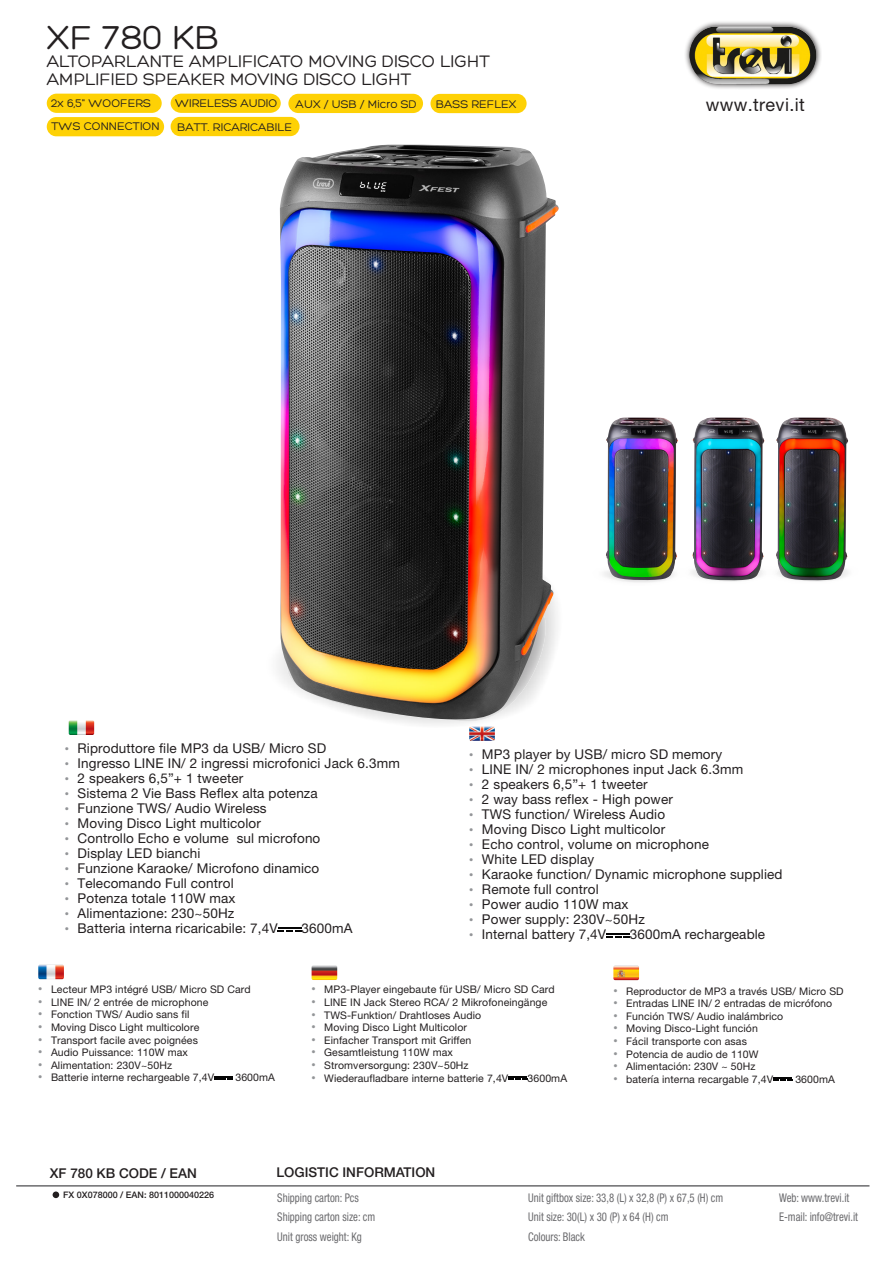
<style>
.page{position:relative;width:893px;height:1263px;background:#fff}
.page>*{position:absolute;margin:0;border:0;box-sizing:border-box;transform-origin:0 0}
.SOTTOTITOLO{font:36px "Hero";color:#231f20}
.SOTTOTITOLO-2{font:18px "Hero";color:#231f20}
.t1{font:18px "Helvetica Neue LT Pro";letter-spacing:.02em;color:#231f20}
.t2{font:13.5px "Helvetica Neue LT Pro";letter-spacing:.01em;color:#231f20}
.Titoli_voci{font:500 13.5px "Helvetica Neue LT Pro";color:#231f20}
.paragrafo_EAN{font:condensed 12px "Helvetica Neue LT Pro";color:#6b6b6e;scale:.9 1}
.Paragrafo_Titolo_2{font:12px "Hero";color:#231f20}
.t3{font:10.5px "Helvetica Neue LT Pro";letter-spacing:.01em;color:#231f20}
.Catalogo_09_EAN_cod{font:500 9px "Helvetica Neue LT Pro";color:#231f20}
.s1{font-family:"Arial";font-size:12px;color:#939598}
</style>
<div class="page">
<svg style="left:685px;top:22px;width:136px;height:67px"></svg>
<img style="left:689px;top:27px;width:127px;height:58px">
<img style="left:69px;top:720px;width:25px;height:15px">
<svg style="left:278px;top:927px;width:23px;height:4px"></svg>
<img style="left:469px;top:728px;width:26px;height:13px">
<hr style="left:606px;top:933px;width:24px;height:2px;background:#050505">
<svg style="left:606px;top:936px;width:24px;height:1px"></svg>
<img style="left:38px;top:964px;width:26px;height:15px">
<img style="left:312px;top:965px;width:25px;height:15px">
<svg style="left:508px;top:1076px;width:19px;height:3px"></svg>
<img style="left:613px;top:965px;width:26px;height:15px">
<svg style="left:773px;top:1077px;width:19px;height:3px"></svg>
<hr style="left:16px;top:1185px;width:853px;height:1px;background:#6b6b6e">
<div style="left:53px;top:1191px;width:6px;height:7px;background:#231f20;border-radius:50%"></div>
<img style="left:277px;top:655px;width:218px;height:73px">
<img style="left:280px;top:145px;width:279px;height:576px">
<img style="left:714px;top:580px;width:32px;height:2px">
<img style="left:776px;top:417px;width:72px;height:163px">
<img style="left:692px;top:417px;width:72px;height:163px">
<img style="left:606px;top:417px;width:72px;height:163px">
<div style="left:47px;top:117px;width:117px;height:19px;background:#fed105;border-radius:10px"></div>
<div style="left:47px;top:94px;width:115px;height:19px;background:#fed105;border-radius:10px"></div>
<svg style="left:171px;top:94px;width:110px;height:19px;background:#fed310"></svg>
<div style="left:430px;top:94px;width:97px;height:19px;background:#fed105;border-radius:10px"></div>
<div style="left:171px;top:117px;width:129px;height:19px;background:#fed105;border-radius:9px"></div>
<div style="left:288px;top:94px;width:135px;height:19px;background:#fed105;border-radius:10px"></div>
<svg style="left:214px;top:1077px;width:19px;height:3px"></svg>
<p class="SOTTOTITOLO" style="left:47px;top:19px;width:174px">XF 780 KB</p>
<p class="SOTTOTITOLO-2" style="left:47px;top:52px;width:445px">ALTOPARLANTE AMPLIFICATO MOVING DISCO LIGHT</p>
<p class="SOTTOTITOLO-2" style="left:47px;top:70px;width:366px">AMPLIFIED SPEAKER MOVING DISCO LIGHT</p>
<p class="Paragrafo_Titolo_2" style="left:51px;top:97px;width:102px">2x 6,5" WOOFERS</p>
<p class="Paragrafo_Titolo_2" style="left:175px;top:97px;width:104px">WIRELESS AUDIO</p>
<p class="Paragrafo_Titolo_2" style="left:436px;top:98px;width:82px">BASS REFLEX</p>
<p class="Paragrafo_Titolo_2" style="left:52px;top:120px;width:110px">TWS CONNECTION</p>
<p class="Paragrafo_Titolo_2" style="left:177px;top:121px;width:116px">BATT. RICARICABILE</p>
<p class="Paragrafo_Titolo_2" style="left:296px;top:98px;width:122px">AUX / USB / Micro SD</p>
<p class="t1" style="left:706px;top:94px;width:100px">www.trevi.it</p>
<p class="t2" style="left:65px;top:740px;width:263px"><span class="s1">•</span> Riproduttore file MP3 da USB/ Micro SD</p>
<p class="t2" style="left:65px;top:755px;width:337px"><span class="s1">•</span> Ingresso LINE IN/ 2 ingressi microfonici Jack 6.3mm</p>
<p class="t2" style="left:65px;top:770px;width:180px"><span class="s1">•</span> 2 speakers 6,5”+ 1 tweeter</p>
<p class="t2" style="left:65px;top:785px;width:255px"><span class="s1">•</span> Sistema 2 Vie Bass Reflex alta potenza</p>
<p class="t2" style="left:65px;top:800px;width:203px"><span class="s1">•</span> Funzione TWS/ Audio Wireless</p>
<p class="t2" style="left:65px;top:815px;width:198px"><span class="s1">•</span> Moving Disco Light multicolor</p>
<p class="t2" style="left:65px;top:830px;width:257px"><span class="s1">•</span> Controllo Echo e volume sul microfono</p>
<p class="t2" style="left:65px;top:845px;width:137px"><span class="s1">•</span> Display LED bianchi</p>
<p class="t2" style="left:65px;top:860px;width:256px"><span class="s1">•</span> Funzione Karaoke/ Microfono dinamico</p>
<p class="t2" style="left:65px;top:875px;width:170px"><span class="s1">•</span> Telecomando Full control</p>
<p class="t2" style="left:65px;top:890px;width:172px"><span class="s1">•</span> Potenza totale 110W max</p>
<p class="t2" style="left:65px;top:905px;width:171px"><span class="s1">•</span> Alimentazione: 230~50Hz</p>
<p class="t2" style="left:65px;top:920px;width:214px"><span class="s1">•</span> Batteria interna ricaricabile: 7,4V</p>
<p class="t2" style="left:301px;top:920px;width:52px">3600mA</p>
<p class="t2" style="left:469px;top:746px;width:255px"><span class="s1">•</span> MP3 player by USB/ micro SD memory</p>
<p class="t2" style="left:469px;top:761px;width:275px"><span class="s1">•</span> LINE IN/ 2 microphones input Jack 6.3mm</p>
<p class="t2" style="left:469px;top:776px;width:180px"><span class="s1">•</span> 2 speakers 6,5”+ 1 tweeter</p>
<p class="t2" style="left:469px;top:791px;width:205px"><span class="s1">•</span> 2 way bass reflex - High power</p>
<p class="t2" style="left:469px;top:806px;width:197px"><span class="s1">•</span> TWS function/ Wireless Audio</p>
<p class="t2" style="left:469px;top:821px;width:198px"><span class="s1">•</span> Moving Disco Light multicolor</p>
<p class="t2" style="left:469px;top:836px;width:241px"><span class="s1">•</span> Echo control, volume on microphone</p>
<p class="t2" style="left:469px;top:851px;width:126px"><span class="s1">•</span> White LED display</p>
<p class="t2" style="left:469px;top:866px;width:315px"><span class="s1">•</span> Karaoke function/ Dynamic microphone supplied</p>
<p class="t2" style="left:469px;top:881px;width:131px"><span class="s1">•</span> Remote full control</p>
<p class="t2" style="left:469px;top:896px;width:161px"><span class="s1">•</span> Power audio 110W max</p>
<p class="t2" style="left:469px;top:911px;width:177px"><span class="s1">•</span> Power supply: 230V~50Hz</p>
<p class="t2" style="left:469px;top:926px;width:138px"><span class="s1">•</span> Internal battery 7,4V</p>
<p class="t2" style="left:630px;top:926px;width:137px">3600mA rechargeable</p>
<p class="t3" style="left:38px;top:983px;width:214px"><span class="s1">•</span> Lecteur MP3 intégré USB/ Micro SD Card</p>
<p class="t3" style="left:38px;top:996px;width:172px"><span class="s1">•</span> LINE IN/ 2 entrée de microphone</p>
<p class="t3" style="left:38px;top:1008px;width:153px"><span class="s1">•</span> Fonction TWS/ Audio sans fil</p>
<p class="t3" style="left:38px;top:1021px;width:163px"><span class="s1">•</span> Moving Disco Light multicolore</p>
<p class="t3" style="left:38px;top:1033px;width:161px"><span class="s1">•</span> Transport facile avec poignées</p>
<p class="t3" style="left:38px;top:1046px;width:151px"><span class="s1">•</span> Audio Puissance: 110W max</p>
<p class="t3" style="left:38px;top:1059px;width:135px"><span class="s1">•</span> Alimentation: 230V~50Hz</p>
<p class="t3" style="left:38px;top:1071px;width:177px"><span class="s1">•</span> Batterie interne rechargeable 7,4V</p>
<p class="t3" style="left:235px;top:1071px;width:41px">3600mA</p>
<p class="t3" style="left:311px;top:983px;width:245px"><span class="s1">•</span> MP3-Player eingebaute für USB/ Micro SD Card</p>
<p class="t3" style="left:311px;top:996px;width:237px"><span class="s1">•</span> LINE IN Jack Stereo RCA/ 2 Mikrofoneingänge</p>
<p class="t3" style="left:311px;top:1009px;width:171px"><span class="s1">•</span> TWS-Funktion/ Drahtloses Audio</p>
<p class="t3" style="left:311px;top:1021px;width:157px"><span class="s1">•</span> Moving Disco Light Multicolor</p>
<p class="t3" style="left:311px;top:1034px;width:161px"><span class="s1">•</span> Einfacher Transport mit Griffen</p>
<p class="t3" style="left:311px;top:1046px;width:143px"><span class="s1">•</span> Gesamtleistung 110W max</p>
<p class="t3" style="left:311px;top:1059px;width:159px"><span class="s1">•</span> Stromversorgung: 230V~50Hz</p>
<p class="t3" style="left:311px;top:1072px;width:198px"><span class="s1">•</span> Wiederaufladbare interne batterie 7,4V</p>
<p class="t3" style="left:527px;top:1072px;width:41px">3600mA</p>
<p class="t3" style="left:613px;top:984px;width:232px"><span class="s1">•</span> Reproductor de MP3 a través USB/ Micro SD</p>
<p class="t3" style="left:613px;top:997px;width:220px"><span class="s1">•</span> Entradas LINE IN/ 2 entradas de micrófono</p>
<p class="t3" style="left:613px;top:1010px;width:171px"><span class="s1">•</span> Función TWS/ Audio inalámbrico</p>
<p class="t3" style="left:613px;top:1022px;width:146px"><span class="s1">•</span> Moving Disco-Light función</p>
<p class="t3" style="left:613px;top:1035px;width:135px"><span class="s1">•</span> Fácil transporte con asas</p>
<p class="t3" style="left:613px;top:1047px;width:147px"><span class="s1">•</span> Potencia de audio de 110W</p>
<p class="t3" style="left:613px;top:1060px;width:144px"><span class="s1">•</span> Alimentación: 230V ~ 50Hz</p>
<p class="t3" style="left:613px;top:1073px;width:161px"><span class="s1">•</span> batería interna recargable 7,4V</p>
<p class="t3" style="left:795px;top:1073px;width:41px">3600mA</p>
<p class="Titoli_voci" style="left:50px;top:1165px;width:149px">XF 780 KB CODE / EAN</p>
<p class="Titoli_voci" style="left:277px;top:1164px;width:160px">LOGISTIC INFORMATION</p>
<p class="Catalogo_09_EAN_cod" style="left:63px;top:1189px;width:152px">FX 0X078000 / EAN: 8011000040226</p>
<p class="paragrafo_EAN" style="left:277px;top:1191px;width:92px">Shipping carton: Pcs</p>
<p class="paragrafo_EAN" style="left:277px;top:1210px;width:110px">Shipping carton size: cm</p>
<p class="paragrafo_EAN" style="left:277px;top:1229px;width:95px">Unit gross weight: Kg</p>
<p class="paragrafo_EAN" style="left:528px;top:1191px;width:218px">Unit giftbox size: 33,8 (L) x 32,8 (P) x 67,5 (H) cm</p>
<p class="paragrafo_EAN" style="left:528px;top:1210px;width:157px">Unit size: 30(L) x 30 (P) x 64 (H) cm</p>
<p class="paragrafo_EAN" style="left:528px;top:1229px;width:65px">Colours: Black</p>
<p class="paragrafo_EAN" style="left:779px;top:1191px;width:80px">Web: www.trevi.it</p>
<p class="paragrafo_EAN" style="left:779px;top:1210px;width:89px">E-mail: info@trevi.it</p>
</div>
